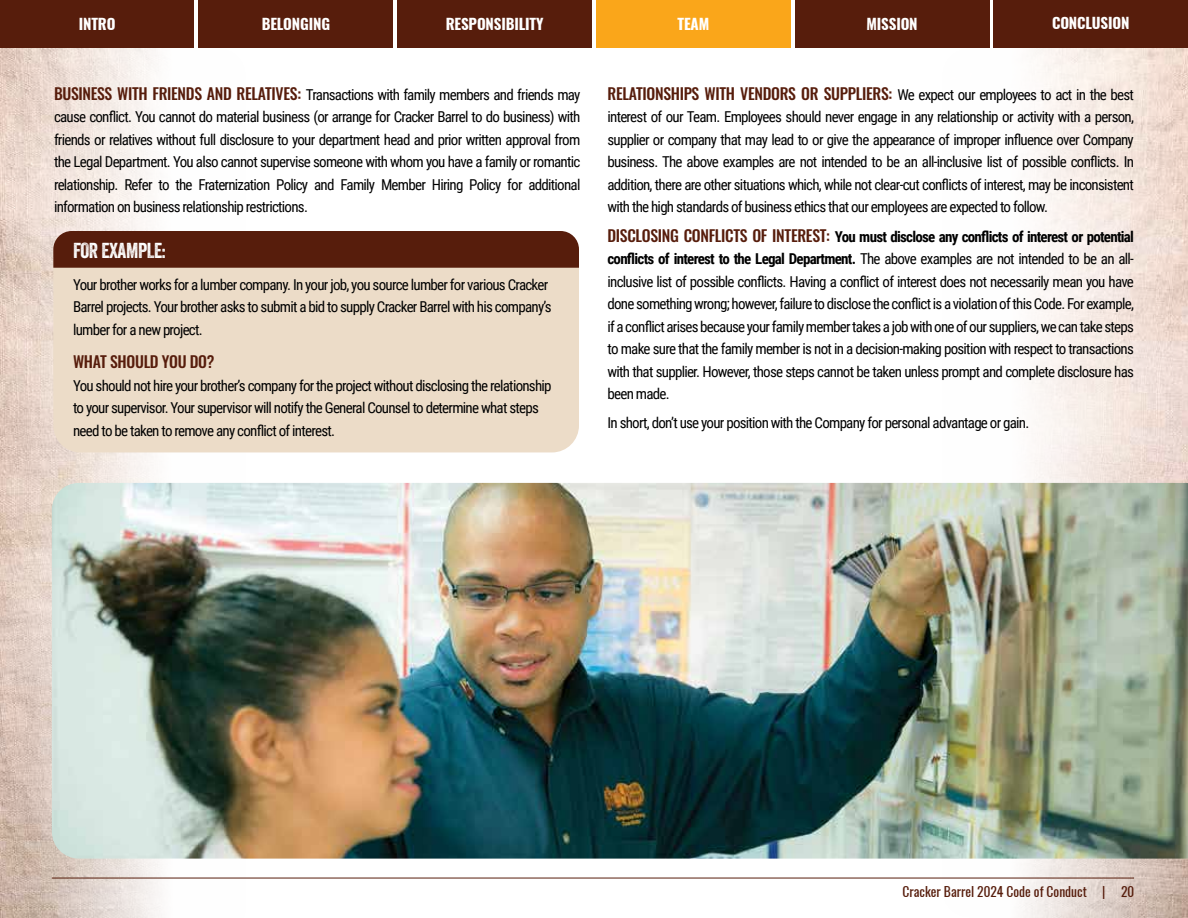
<style>
.page{position:relative;width:1188px;height:918px;background:#fff}
.page>*{position:absolute;margin:0;border:0;box-sizing:border-box;transform-origin:0 0}
.t1{font:21px "Veneer";letter-spacing:-.02em;color:#fff}
.t2{font:500 15.75px "Oswald";letter-spacing:-.02em;color:#571d0c}
.t3{font:15px/22.5px "Roboto Condensed";letter-spacing:-.05em;color:#000;text-align:justify}
.t4{font:700 15px "Oswald";letter-spacing:-.01em;color:#fff}
.t5{font:13.5px "Oswald";color:#571d0c}
.s1{font-family:"Oswald";font-weight:500;font-size:15.75px;color:#571d0c}
.s2{font-family:"Roboto Condensed";font-weight:400;font-size:15px;color:#000}
.s3{font-weight:700}
</style>
<div class="page">
<img style="left:0;top:48px;width:246px;height:870px">
<img style="left:942px;top:48px;width:246px;height:870px">
<hr style="left:52px;top:878px;width:1082px;height:1px;background:#571d0c">
<div style="left:0;top:0;width:194px;height:48px;background:#571d0c"></div>
<div style="left:795px;top:0;width:194px;height:48px;background:#571d0c"></div>
<div style="left:397px;top:0;width:195px;height:48px;background:#571d0c"></div>
<div style="left:199px;top:0;width:194px;height:48px;background:#571d0c"></div>
<div style="left:994px;top:0;width:194px;height:48px;background:#571d0c"></div>
<img style="left:52px;top:483px;width:1136px;height:376px">
<div style="left:53px;top:268px;width:526px;height:184px;background:#ecdcc8"></div>
<div style="left:53px;top:231px;width:526px;height:37px;background:#571d0c"></div>
<div style="left:596px;top:0;width:195px;height:48px;background:#faa61a"></div>
<p class="t4" style="left:79px;top:14px;width:38px">INTRO</p>
<p class="t4" style="left:262px;top:14px;width:70px">BELONGING</p>
<p class="t4" style="left:446px;top:14px;width:99px">RESPONSIBILITY</p>
<p class="t4" style="left:866px;top:14px;width:53px">MISSION</p>
<p class="t4" style="left:1052px;top:13px;width:79px">CONCLUSION</p>
<p class="t4" style="left:677px;top:14px;width:33px">TEAM</p>
<p class="t3" style="left:54px;top:83px;width:528px"><span class="s1">BUSINESS WITH FRIENDS AND RELATIVES:</span> Transactions with family members and friends may cause conflict. You cannot do material business (or arrange for Cracker Barrel to do business) with friends or relatives without full disclosure to your department head and prior written approval from the Legal Department. You also cannot supervise someone with whom you have a family or romantic relationship. Refer to the Fraternization Policy and Family Member Hiring Policy for additional information on business relationship restrictions.</p>
<h1 class="t1" style="left:73px;top:238px;width:94px">FOR EXAMPLE:</h1>
<p class="t3" style="left:73px;top:273px;width:480px;text-align:left">Your brother works for a lumber company. In your job, you source lumber for various Cracker<br>Barrel projects. Your brother asks to submit a bid to supply Cracker Barrel with his company’s lumber for a new project.</p>
<p class="t2" style="left:73px;top:353px;width:143px">WHAT SHOULD YOU DO?</p>
<p class="t3" style="left:73px;top:374px;width:480px;text-align:left">You should not hire your brother’s company for the project without disclosing the relationship to your supervisor. Your supervisor will notify the General Counsel to determine what steps need to be taken to remove any conflict of interest.</p>
<p class="t2" style="left:608px;top:85px;width:528px">RELATIONSHIPS WITH VENDORS OR SUPPLIERS: <span class="s2">We expect our employees to act in the best</span></p>
<p class="t3" style="left:608px;top:105px;width:528px">interest of our Team. Employees should never engage in any relationship or activity with a person, supplier or company that may lead to or give the appearance of improper influence over Company business. The above examples are not intended to be an all-inclusive list of possible conflicts. In addition, there are other situations which, while not clear-cut conflicts of interest, may be inconsistent with the high standards of business ethics that our employees are expected to follow.</p>
<p class="t3" style="left:608px;top:224px;width:528px"><span class="s1">DISCLOSING CONFLICTS OF INTEREST:</span> <span class="s3">You must disclose any conflicts of interest or potential conflicts of interest to the Legal Department.</span> The above examples are not intended to be an all&shy;inclusive list of possible conflicts. Having a conflict of interest does not necessarily mean you have done something wrong; however, failure to disclose the conflict is a violation of this Code. For example, if a conflict arises because your family member takes a job with one of our suppliers, we can take steps to make sure that the family member is not in a decision-making position with respect to transactions with that supplier. However, those steps cannot be taken unless prompt and complete disclosure has been made.</p>
<p class="t3" style="left:608px;top:411px;width:423px">In short, don’t use your position with the Company for personal advantage or gain.</p>
<p class="t5" style="left:902px;top:883px;width:233px">Cracker Barrel 2024 Code of Conduct | 20</p>
</div>
